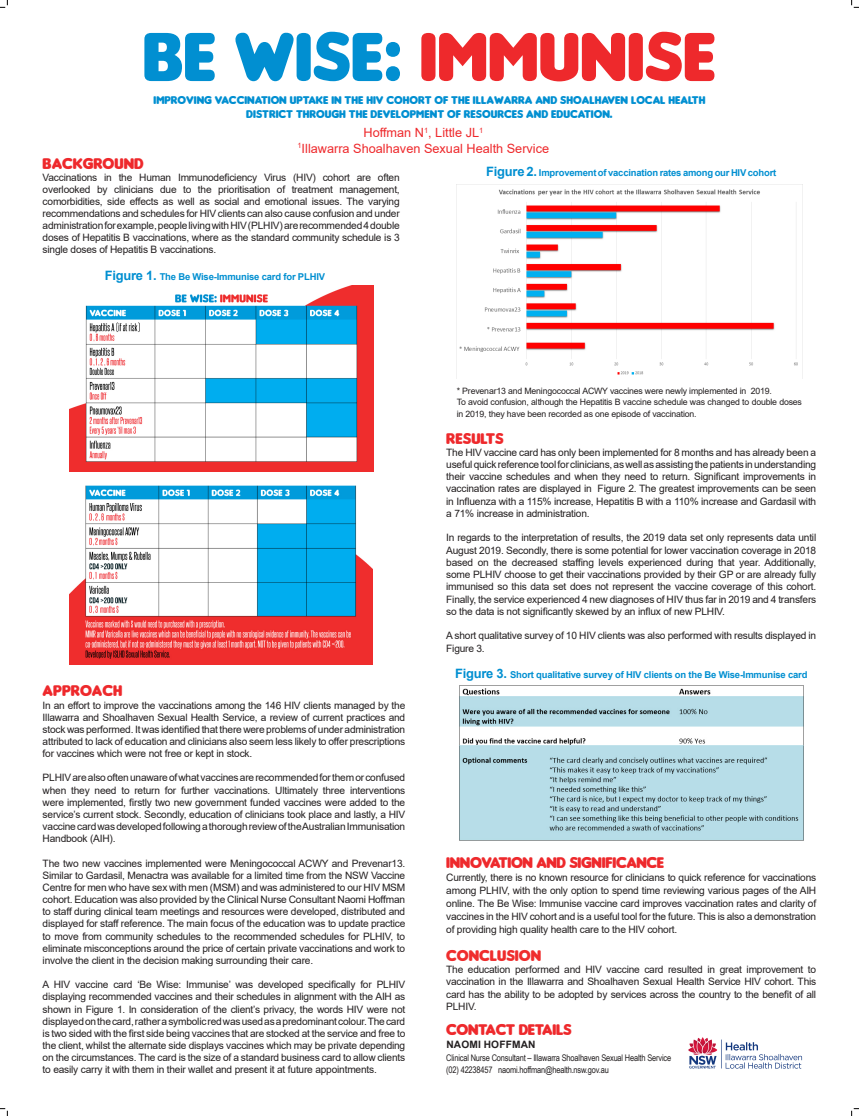
<style>
.page{position:relative;width:859px;height:1116px;background:#fff}
.page>*{position:absolute;margin:0;border:0;box-sizing:border-box;transform-origin:0 0}
.t1{font:73.01px "Insaniburger";color:#ee292c}
.t2{font:16.24px "Insaniburger";color:#ee292c}
.t3{font:16.24px "Insaniburger";color:#ef2d2d}
.t4{font:12.7px "Arial";color:#ee292c}
.t5{font:11.76px "Insaniburger";color:#018fd1}
.t6{font:10.19px/12.2px "Arial";letter-spacing:-.02em;color:#231f20;text-align:justify}
.t7{font:700 10.19px "Arial";letter-spacing:.015em;color:#231f20}
.t8{font:700 9.45px "Arial";letter-spacing:-.02em;color:#018fd1}
.t9{font:9.1px "Arial Narrow";letter-spacing:-.02em;color:#231f20}
.t10{font:8.75px/11.7px "Arial";letter-spacing:-.02em;color:#231f20}
.s1{color:#018fd1}
.s2{font-size:12.91px}
</style>
<div class="page">
<img style="left:69px;top:485px;width:303px;height:179px">
<img style="left:69px;top:286px;width:304px;height:185px">
<img style="left:459px;top:685px;width:345px;height:156px">
<img style="left:688px;top:1037px;width:114px;height:32px">
<img style="left:456px;top:185px;width:342px;height:194px">
<svg style="left:0;top:0;width:8px;height:8px"></svg>
<svg style="left:0;top:1108px;width:8px;height:8px"></svg>
<svg style="left:851px;top:0;width:7px;height:8px"></svg>
<svg style="left:851px;top:1108px;width:7px;height:8px"></svg>
<p class="t1" style="left:142px;top:15px;width:432px"><span class="s1">BE WISE:</span> IMMUNISE</p>
<p class="t5" style="left:153px;top:93px;width:48px">IMPROVING</p>
<p class="t5" style="left:215px;top:93px;width:14px">VACCINATION</p>
<p class="t5" style="left:289px;top:93px;width:8px">UPTAKE</p>
<p class="t5" style="left:331px;top:93px;width:21px">IN THE</p>
<p class="t5" style="left:366px;top:93px;width:29px">HIV COHORT</p>
<p class="t5" style="left:434px;top:93px;width:24px">OF THE</p>
<p class="t5" style="left:472px;top:93px;width:11px">ILLAWARRA</p>
<p class="t5" style="left:535px;top:93px;width:9px">AND</p>
<p class="t5" style="left:560px;top:93px;width:15px">SHOALHA</p>
<p class="t5" style="left:607px;top:93px;width:37px">VEN LOCAL</p>
<p class="t5" style="left:668px;top:93px;width:14px">HEALTH</p>
<p class="t5" style="left:246px;top:107px;width:14px">DISTRICT</p>
<p class="t5" style="left:296px;top:107px;width:9px">THROUGH</p>
<p class="t5" style="left:348px;top:107px;width:8px">THE</p>
<p class="t5" style="left:370px;top:107px;width:28px">DEVELOP</p>
<p class="t5" style="left:416px;top:107px;width:16px">MENT</p>
<p class="t5" style="left:447px;top:107px;width:25px">OF RESOURCES</p>
<p class="t5" style="left:526px;top:107px;width:9px">AND</p>
<p class="t5" style="left:551px;top:107px;width:8px">EDUCATION</p>
<p class="t5" style="left:609px;top:107px;width:4px">.</p>
<p class="t4" style="left:363px;top:124px;width:121px">Hoffman N<sup>1</sup>, Little JL<sup>1</sup></p>
<p class="t4" style="left:297px;top:139px;width:253px"><sup>1</sup>Illawarra Shoalhaven Sexual Health Service</p>
<p class="t2" style="left:43px;top:155px;width:102px">BACKGROUND</p>
<p class="t6" style="left:43px;top:172px;width:358px;line-height:12px">Vaccinations in the Human Immunodeficiency Virus (HIV) cohort are often overlooked by clinicians due to the prioritisation of treatment management, comorbidities, side effects as well as social and emotional issues. The varying recommendations and schedules for HIV clients can also cause confusion and under administration for example, people living with HIV (PLHIV) are recommended 4 double doses of Hepatitis B vaccinations, where as the standard community schedule is 3 single doses of Hepatitis B vaccinations.</p>
<p class="t8" style="left:105px;top:270px;width:222px"><span class="s2">Figure 1.</span> The Be Wise-Immunise card for PLHIV</p>
<p class="t8" style="left:486px;top:166px;width:291px"><span class="s2">Figure 2.</span> Improvement of vaccination rates among our HIV cohort</p>
<p class="t2" style="left:43px;top:682px;width:81px">APPROACH</p>
<p class="t6" style="left:43px;top:699px;width:364px">In an effort to improve the vaccinations among the 146 HIV clients managed by the Illawarra and Shoalhaven Sexual Health Service, a review of current practices and stock was performed. It was identified that there were problems of under administration attributed to lack of education and clinicians also seem less likely to offer prescriptions for vaccines which were not free or kept in stock.</p>
<p class="t6" style="left:43px;top:772px;width:364px">PLHIV are also often unaware of what vaccines are recommended for them or confused when they need to return for further vaccinations. Ultimately three interventions were implemented, firstly two new government funded vaccines were added to the service’s current stock. Secondly, education of clinicians took place and lastly, a HIV vaccine card was developed following a thorough review of the Australian Immunisation Handbook (AIH).</p>
<p class="t6" style="left:43px;top:857px;width:364px">The two new vaccines implemented were Meningococcal ACWY and Prevenar13.<br>Similar to Gardasil, Menactra was available for a limited time from the NSW Vaccine Centre for men who have sex with men (MSM) and was administered to our HIV MSM cohort. Education was also provided by the Clinical Nurse Consultant Naomi Hoffman to staff during clinical team meetings and resources were developed, distributed and displayed for staff reference. The main focus of the education was to update practice to move from community schedules to the recommended schedules for PLHIV, to eliminate misconceptions around the price of certain private vaccinations and work to involve the client in the decision making surrounding their care.</p>
<p class="t6" style="left:43px;top:978px;width:364px">A HIV vaccine card ‘Be Wise: Immunise’ was developed specifically for PLHIV displaying recommended vaccines and their schedules in alignment with the AIH as shown in Figure 1. In consideration of the client’s privacy, the words HIV were not displayed on the card, rather a symbolic red was used as a predominant colour. The card is two sided with the first side being vaccines that are stocked at the service and free to the client, whilst the alternate side displays vaccines which may be private depending on the circumstances. The card is the size of a standard business card to allow clients to easily carry it with them in their wallet and present it at future appointments.</p>
<p class="t10" style="left:456px;top:385px;width:316px">* Prevenar13 and Meningococcal ACWY vaccines were newly implemented in 2019.</p>
<p class="t10" style="left:456px;top:396px;width:346px">To avoid confusion, although the Hepatitis B vaccine schedule was changed to double doses in 2019, they have been recorded as one episode of vaccination.</p>
<p class="t2" style="left:446px;top:429px;width:59px">RESULTS</p>
<p class="t6" style="left:446px;top:446px;width:371px">The HIV vaccine card has only been implemented for 8 months and has already been a useful quick reference tool for clinicians, as well as assisting the patients in understanding their vaccine schedules and when they need to return. Significant improvements in vaccination rates are displayed in Figure 2. The greatest improvements can be seen in Influenza with a 115% increase, Hepatitis B with a 110% increase and Gardasil with a 71% increase in administration.</p>
<p class="t6" style="left:446px;top:532px;width:371px">In regards to the interpretation of results, the 2019 data set only represents data until August 2019. Secondly, there is some potential for lower vaccination coverage in 2018 based on the decreased staffing levels experienced during that year. Additionally, some PLHIV choose to get their vaccinations provided by their GP or are already fully immunised so this data set does not represent the vaccine coverage of this cohort.<br>Finally, the service experienced 4 new diagnoses of HIV thus far in 2019 and 4 transfers so the data is not significantly skewed by an influx of new PLHIV.</p>
<p class="t6" style="left:446px;top:630px;width:371px">A short qualitative survey of 10 HIV clients was also performed with results displayed in<br>Figure 3.</p>
<p class="t8" style="left:455px;top:668px;width:353px"><span class="s2">Figure 3.</span> Short qualitative survey of HIV clients on the Be Wise-Immunise card</p>
<p class="t2" style="left:446px;top:853px;width:16px">INNO</p>
<p class="t2" style="left:481px;top:853px;width:18px">VATION</p>
<p class="t2" style="left:536px;top:853px;width:11px">AND</p>
<p class="t2" style="left:569px;top:853px;width:9px">SIGNI</p>
<p class="t2" style="left:605px;top:853px;width:17px">FICANCE</p>
<p class="t6" style="left:446px;top:871px;width:371px;line-height:13.1px">Currently, there is no known resource for clinicians to quick reference for vaccinations among PLHIV, with the only option to spend time reviewing various pages of the AIH online. The Be Wise: Immunise vaccine card improves vaccination rates and clarity of vaccines in the HIV cohort and is a useful tool for the future. This is also a demonstration of providing high quality health care to the HIV cohort.</p>
<p class="t3" style="left:446px;top:946px;width:21px">CONCLUSION</p>
<p class="t6" style="left:446px;top:963px;width:371px">The education performed and HIV vaccine card resulted in great improvement to vaccination in the Illawarra and Shoalhaven Sexual Health Service HIV cohort. This card has the ability to be adopted by services across the country to the benefit of all PLHIV.</p>
<p class="t2" style="left:446px;top:1021px;width:21px">CONTACT</p>
<p class="t2" style="left:518px;top:1021px;width:18px">DETAILS</p>
<p class="t7" style="left:446px;top:1037px;width:91px">NAOMI HOFFMAN</p>
<p class="t9" style="left:446px;top:1051px;width:226px">Clinical Nurse Consultant – Illawarra Shoalhaven Sexual Health Service</p>
<p class="t9" style="left:446px;top:1063px;width:164px">(02) 42238457 naomi.hoffman@health.nsw.gov.au</p>
</div>
